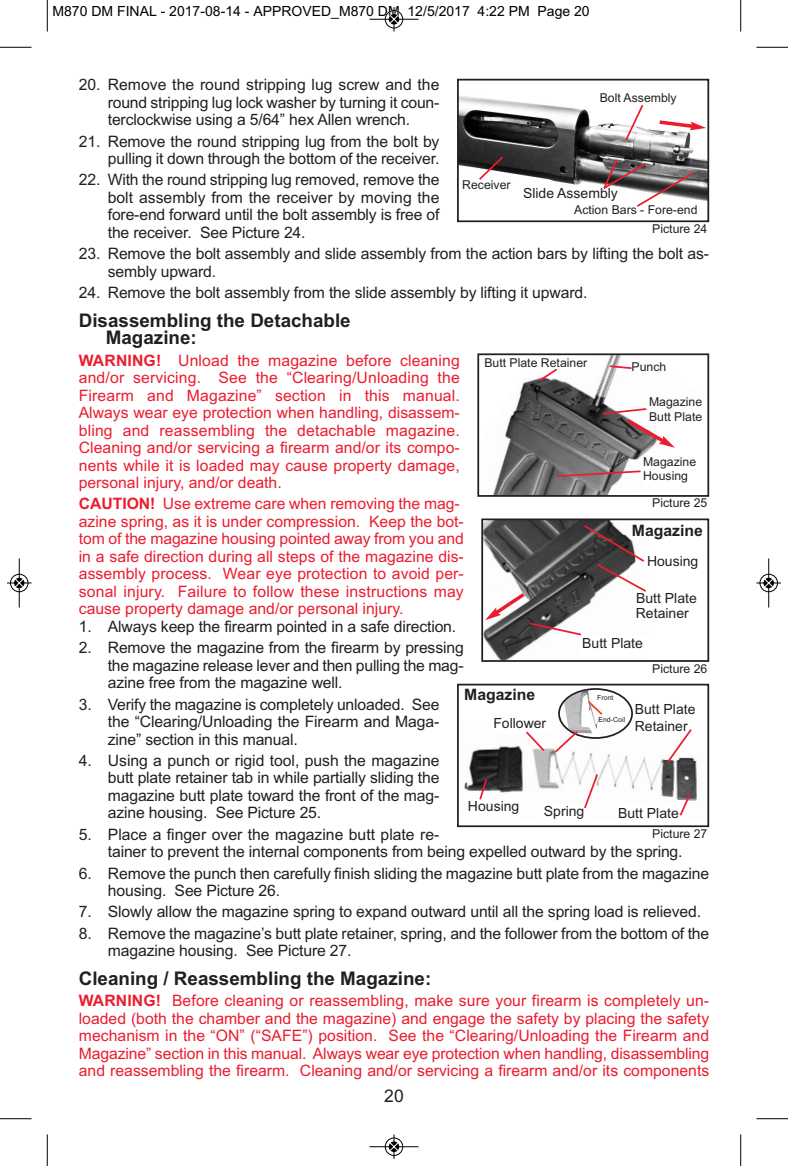
<style>
.page{position:relative;width:788px;height:1166px;background:#fff}
.page>*{position:absolute;margin:0;border:0;box-sizing:border-box;transform-origin:0 0}
.t1{font:700 18.9px/17.5px "Arial";color:#231f20}
.t2{font:17.5px "Arial";color:#231f20}
.t3{font:15.75px/17.5px "Arial";letter-spacing:-.01em;color:#231f20;text-align:justify}
.t4{font:15.75px/17.5px "Arial";color:#ec1c2e;text-align:justify}
.t5{font:700 15.75px "Arial";color:#231f20}
.t6{font:14px/16.8px "Arial";color:#231f20}
.t7{font:14px "Arial";color:#000}
.t8{font:12.25px/14.7px "Arial";color:#231f20}
.t9{font:7px "Arial";color:#231f20}
.s1{font-weight:700}
</style>
<div class="page">
<img style="left:493px;top:356px;width:158px;height:138px">
<div style="left:477px;top:353px;width:232px;height:144px;border:2px solid #231f20"></div>
<svg style="left:608px;top:364px;width:25px;height:6px"></svg>
<svg style="left:555px;top:469px;width:87px;height:9px"></svg>
<svg style="left:601px;top:407px;width:74px;height:41px"></svg>
<div style="left:482px;top:356px;width:109px;height:17px;background:#fff"></div>
<svg style="left:537px;top:368px;width:22px;height:15px"></svg>
<img style="left:484px;top:521px;width:129px;height:138px">
<div style="left:481px;top:518px;width:228px;height:144px;border:2px solid #231f20"></div>
<div style="left:580px;top:636px;width:69px;height:19px;background:#fff"></div>
<svg style="left:485px;top:523px;width:161px;height:113px"></svg>
<img style="left:464px;top:745px;width:233px;height:56px">
<div style="left:457px;top:683px;width:252px;height:144px;border:2px solid #231f20"></div>
<div style="left:466px;top:799px;width:56px;height:17px;background:#fff"></div>
<svg style="left:478px;top:777px;width:10px;height:23px"></svg>
<svg style="left:678px;top:792px;width:14px;height:24px"></svg>
<svg style="left:582px;top:772px;width:17px;height:37px"></svg>
<svg style="left:665px;top:729px;width:28px;height:35px"></svg>
<svg style="left:524px;top:731px;width:22px;height:22px"></svg>
<svg style="left:553px;top:688px;width:80px;height:66px"></svg>
<img style="left:460px;top:96px;width:246px;height:105px">
<div style="left:457px;top:79px;width:252px;height:143px;border:2px solid #231f20"></div>
<svg style="left:655px;top:118px;width:51px;height:12px"></svg>
<svg style="left:623px;top:103px;width:21px;height:39px"></svg>
<svg style="left:477px;top:155px;width:28px;height:27px"></svg>
<svg style="left:601px;top:158px;width:94px;height:49px"></svg>
<hr style="left:47px;top:0;width:1px;height:32px;background:#000">
<hr style="left:0;top:47px;width:32px;height:1px;background:#000">
<hr style="left:740px;top:0;width:1px;height:32px;background:#000">
<hr style="left:756px;top:47px;width:32px;height:1px;background:#000">
<hr style="left:47px;top:1134px;width:1px;height:32px;background:#000">
<hr style="left:0;top:1118px;width:32px;height:1px;background:#000">
<hr style="left:740px;top:1134px;width:1px;height:32px;background:#000">
<hr style="left:756px;top:1118px;width:32px;height:1px;background:#000">
<div style="left:384px;top:10px;width:19px;height:19px;border:1px solid #fff;border-radius:50%"></div>
<hr style="left:369px;top:19px;width:49px;height:1px;background:#000">
<div style="left:385px;top:10px;width:18px;height:18px;border:1px solid #000;border-radius:50%"></div>
<svg style="left:389px;top:7px;width:9px;height:25px"></svg>
<div style="left:384px;top:1137px;width:19px;height:19px;border:1px solid #fff;border-radius:50%"></div>
<hr style="left:369px;top:1146px;width:49px;height:1px;background:#000">
<div style="left:385px;top:1137px;width:18px;height:18px;border:1px solid #000;border-radius:50%"></div>
<svg style="left:389px;top:1134px;width:9px;height:24px"></svg>
<div style="left:10px;top:573px;width:19px;height:19px;border:1px solid #fff;border-radius:50%"></div>
<hr style="left:19px;top:558px;width:1px;height:49px;background:#000">
<div style="left:10px;top:574px;width:18px;height:18px;border:1px solid #000;border-radius:50%"></div>
<svg style="left:7px;top:578px;width:25px;height:9px"></svg>
<div style="left:759px;top:573px;width:19px;height:19px;border:1px solid #fff;border-radius:50%"></div>
<hr style="left:768px;top:558px;width:1px;height:49px;background:#000">
<div style="left:759px;top:574px;width:18px;height:18px;border:1px solid #000;border-radius:50%"></div>
<svg style="left:756px;top:578px;width:24px;height:9px"></svg>
<p class="t7" style="left:52px;top:3px;width:538px">M870 DM FINAL - 2017-08-14 - APPROVED_M870 DM 12/5/2017 4:22 PM Page 20</p>
<p class="t3" style="left:108px;top:76px;width:333px;text-indent:-29px">20. Remove the round stripping lug screw and the round stripping lug lock washer by turning it coun&shy;terclockwise using a 5/64” hex Allen wrench.</p>
<p class="t3" style="left:79px;top:132px;width:362px;text-align:right">21. Remove the round stripping lug from the bolt by pulling it down through the bottom of the receiver.</p>
<p class="t3" style="left:108px;top:171px;width:333px;text-indent:-29px">22. With the round stripping lug removed, remove the bolt assembly from the receiver by moving the fore-end forward until the bolt assembly is free of the receiver. See Picture 24.</p>
<p class="t3" style="left:108px;top:245px;width:602px;text-indent:-29px">23. Remove the bolt assembly and slide assembly from the action bars by lifting the bolt as&shy;sembly upward.</p>
<p class="t3" style="left:79px;top:284px;width:510px">24. Remove the bolt assembly from the slide assembly by lifting it upward.</p>
<p class="t1" style="left:106px;top:311px;width:246px;text-indent:-27px">Disassembling the Detachable<br>Magazine:</p>
<p class="t4" style="left:79px;top:351px;width:382px"><span class="s1">WARNING!</span> Unload the magazine before cleaning and/or servicing. See the “Clearing/Unloading the Firearm and Magazine” section in this manual.<br>Always wear eye protection when handling, disassem&shy;bling and reassembling the detachable magazine.<br>Cleaning and/or servicing a firearm and/or its compo&shy;nents while it is loaded may cause property damage, personal injury, and/or death.</p>
<p class="t4" style="left:79px;top:495px;width:386px;text-align:left"><span class="s1">CAUTION!</span> Use extreme care when removing the mag&shy;azine spring, as it is under compression. Keep the bot&shy;tom of the magazine housing pointed away from you and in a safe direction during all steps of the magazine dis&shy;assembly process. Wear eye protection to avoid per&shy;sonal injury. Failure to follow these instructions may cause property damage and/or personal injury.</p>
<p class="t3" style="left:79px;top:618px;width:379px">1. Always keep the firearm pointed in a safe direction.</p>
<p class="t3" style="left:108px;top:639px;width:357px;text-indent:-29px">2. Remove the magazine from the firearm by pressing the magazine release lever and then pulling the mag&shy;azine free from the magazine well.</p>
<p class="t3" style="left:108px;top:695px;width:333px;text-indent:-29px">3. Verify the magazine is completely unloaded. See the “Clearing/Unloading the Firearm and Maga&shy;zine” section in this manual.</p>
<p class="t3" style="left:108px;top:751px;width:333px;text-indent:-29px">4. Using a punch or rigid tool, push the magazine butt plate retainer tab in while partially sliding the magazine butt plate toward the front of the mag&shy;azine housing. See Picture 25.</p>
<p class="t3" style="left:108px;top:825px;width:576px;text-indent:-29px">5. Place a finger over the magazine butt plate re-<br>tainer to prevent the internal components from being expelled outward by the spring.</p>
<p class="t3" style="left:108px;top:864px;width:603px;text-indent:-29px">6. Remove the punch then carefully finish sliding the magazine butt plate from the magazine housing. See Picture 26.</p>
<p class="t3" style="left:79px;top:903px;width:623px">7. Slowly allow the magazine spring to expand outward until all the spring load is relieved.</p>
<p class="t3" style="left:108px;top:924px;width:603px;text-indent:-29px">8. Remove the magazine’s butt plate retainer, spring, and the follower from the bottom of the magazine housing. See Picture 27.</p>
<p class="t1" style="left:79px;top:969px;width:354px">Cleaning / Reassembling the Magazine:</p>
<p class="t4" style="left:79px;top:992px;width:632px"><span class="s1">WARNING!</span> Before cleaning or reassembling, make sure your firearm is completely un&shy;loaded (both the chamber and the magazine) and engage the safety by placing the safety mechanism in the “ON” (“SAFE”) position. See the “Clearing/Unloading the Firearm and Magazine” section in this manual. Always wear eye protection when handling, disassembling and reassembling the firearm. Cleaning and/or servicing a firearm and/or its components</p>
<p class="t2" style="left:384px;top:1085px;width:21px">20</p>
<p class="t8" style="left:599px;top:90px;width:78px">Bolt Assembly</p>
<p class="t8" style="left:462px;top:177px;width:50px">Receiver</p>
<p class="t6" style="left:523px;top:184px;width:96px">Slide Assembly</p>
<p class="t8" style="left:574px;top:202px;width:125px">Action Bars - Fore-end</p>
<p class="t8" style="left:652px;top:221px;width:57px">Picture 24</p>
<p class="t8" style="left:484px;top:355px;width:104px">Butt Plate Retainer</p>
<p class="t8" style="left:631px;top:359px;width:36px">Punch</p>
<p class="t8" style="left:649px;top:394px;width:55px">Magazine<br>Butt Plate</p>
<p class="t8" style="left:643px;top:454px;width:55px">Magazine<br>Housing</p>
<p class="t8" style="left:652px;top:496px;width:57px">Picture 25</p>
<p class="t5" style="left:632px;top:521px;width:72px">Magazine</p>
<p class="t6" style="left:647px;top:553px;width:53px">Housing</p>
<p class="t6" style="left:636px;top:589px;width:62px">Butt Plate</p>
<p class="t6" style="left:582px;top:634px;width:62px">Butt Plate</p>
<p class="t6" style="left:635px;top:605px;width:54px">Retainer</p>
<p class="t8" style="left:652px;top:661px;width:57px">Picture 26</p>
<p class="t5" style="left:464px;top:686px;width:72px">Magazine</p>
<p class="t6" style="left:493px;top:714px;width:54px">Follower</p>
<p class="t9" style="left:597px;top:693px;width:18px">Front</p>
<p class="t9" style="left:598px;top:715px;width:28px">End-Coil</p>
<p class="t6" style="left:634px;top:701px;width:62px">Butt Plate<br>Retainer</p>
<p class="t6" style="left:468px;top:798px;width:53px">Housing</p>
<p class="t6" style="left:544px;top:803px;width:42px">Spring</p>
<p class="t6" style="left:618px;top:804px;width:62px">Butt Plate</p>
<p class="t8" style="left:652px;top:826px;width:57px">Picture 27</p>
</div>
